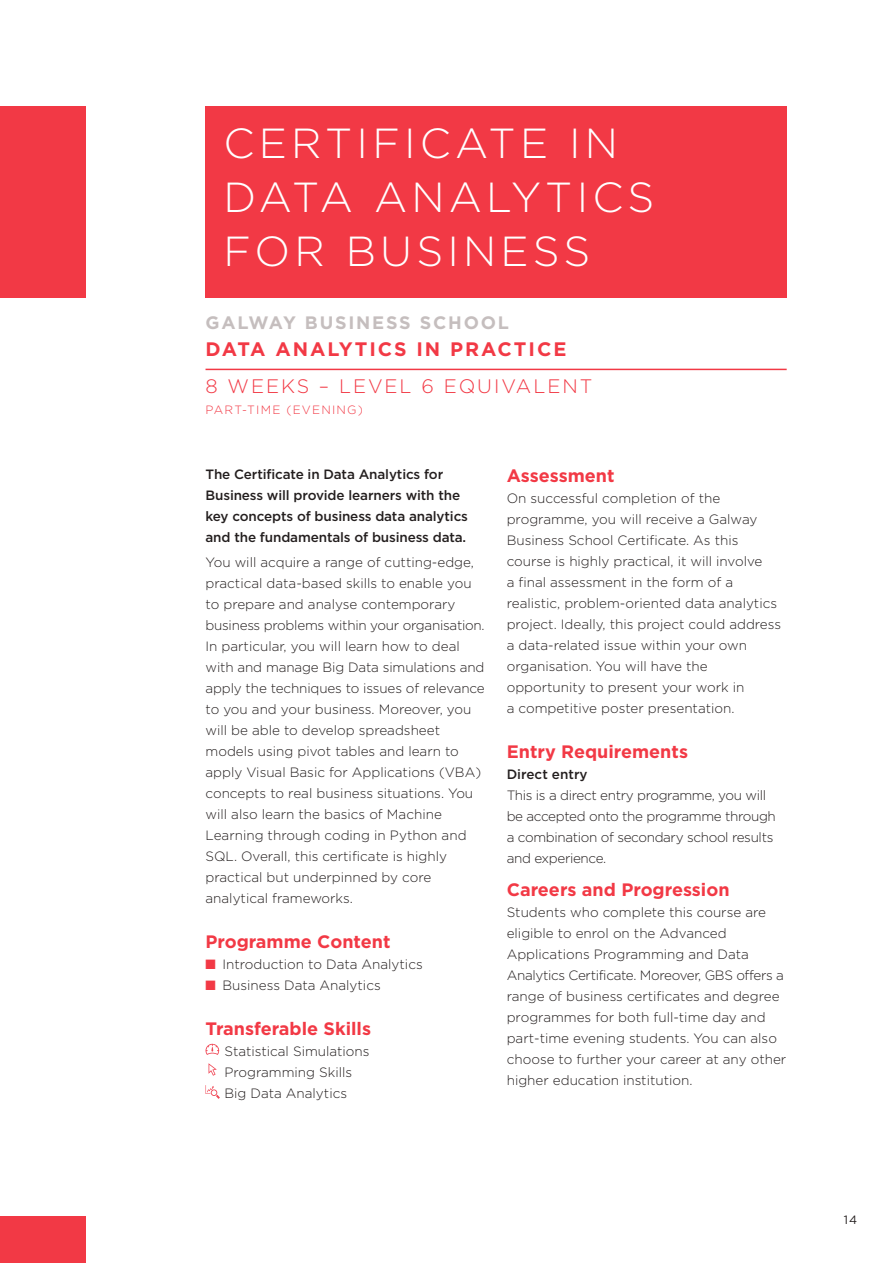
<style>
.page{position:relative;width:893px;height:1263px;background:#fff}
.page>*{position:absolute;margin:0;border:0;box-sizing:border-box;transform-origin:0 0}
.t1{font:300 42px/54px "Gotham";letter-spacing:.1em;color:#fff}
.t2{font:700 19.5px "Gotham";letter-spacing:.1em;color:#f23945}
.t3{font:300 19.5px "Gotham";letter-spacing:.1em;color:#f23945}
.t4{font:700 18px "Gotham";color:#f23945}
.t5{font:700 18px "Gotham";letter-spacing:.1em;color:#c5bebe}
.t6{font:300 13.5px/21px "Gotham";color:#241f1f}
.t7{font:500 13.5px/21px "Gotham";letter-spacing:-.01em;color:#241f1f}
.t8{font:300 13.5px/21px "Gotham";letter-spacing:-.025em;color:#241f1f}
.t9{font:300 12px "Gotham";letter-spacing:.1em;color:#f23945}
.t10{font:12px "Gotham";color:#241f1f}
.s1{color:#f23945}
</style>
<div class="page">
<div style="left:206px;top:106px;width:581px;height:192px;background:#f23945"></div>
<div style="left:0;top:1216px;width:85px;height:47px;background:#f23945"></div>
<div style="left:0;top:106px;width:85px;height:192px;background:#f23945"></div>
<hr style="left:206px;top:369px;width:581px;height:1px;background:#f23945">
<svg style="left:206px;top:1044px;width:13px;height:11px"></svg>
<svg style="left:206px;top:1086px;width:14px;height:13px"></svg>
<svg style="left:209px;top:1063px;width:8px;height:13px"></svg>
<h1 class="t1" style="left:224px;top:116px;width:432px">CERTIFICATE IN<br>DATA ANALYTICS<br>FOR BUSINESS</h1>
<h3 class="t5" style="left:206px;top:312px;width:305px">GALWAY BUSINESS SCHOOL</h3>
<h2 class="t2" style="left:206px;top:338px;width:362px">DATA ANALYTICS IN PRACTICE</h2>
<h2 class="t3" style="left:206px;top:375px;width:388px">8 WEEKS – LEVEL 6 EQUIVALENT</h2>
<p class="t9" style="left:206px;top:403px;width:159px">PART-TIME (EVENING)</p>
<p class="t7" style="left:206px;top:463px;width:264px">The Certificate in Data Analytics for Business will provide learners with the key concepts of business data analytics and the fundamentals of business data.</p>
<p class="t6" style="left:206px;top:552px;width:281px">You will acquire a range of cutting-edge, practical data-based skills to enable you to prepare and analyse contemporary business problems within your organisation.<br>In particular, you will learn how to deal with and manage Big Data simulations and apply the techniques to issues of relevance to you and your business. Moreover, you will be able to develop spreadsheet models using pivot tables and learn to apply Visual Basic for Applications (VBA) concepts to real business situations. You will also learn the basics of Machine Learning through coding in Python and SQL. Overall, this certificate is highly practical but underpinned by core analytical frameworks.</p>
<h3 class="t4" style="left:206px;top:931px;width:186px">Programme Content</h3>
<p class="t6" style="left:206px;top:954px;width:219px"><span class="s1">■</span> Introduction to Data Analytics</p>
<p class="t6" style="left:206px;top:975px;width:177px"><span class="s1">■</span> Business Data Analytics</p>
<h3 class="t4" style="left:206px;top:1018px;width:167px">Transferable Skills</h3>
<p class="t6" style="left:224px;top:1041px;width:147px">Statistical Simulations<br>Programming Skills<br>Big Data Analytics</p>
<h3 class="t4" style="left:507px;top:465px;width:109px">Assessment</h3>
<p class="t6" style="left:507px;top:488px;width:276px">On successful completion of the programme, you will receive a Galway Business School Certificate. As this course is highly practical, it will involve<br>a final assessment in the form of a realistic, problem-oriented data analytics project. Ideally, this project could address a data-related issue within your own organisation. You will have the opportunity to present your work in<br>a competitive poster presentation.</p>
<h3 class="t4" style="left:507px;top:741px;width:183px">Entry Requirements</h3>
<p class="t7" style="left:507px;top:764px;width:82px">Direct entry</p>
<p class="t8" style="left:507px;top:785px;width:271px">This is a direct entry programme, you will be accepted onto the programme through a combination of secondary school results and experience.</p>
<h3 class="t4" style="left:507px;top:879px;width:224px">Careers and Progression</h3>
<p class="t6" style="left:507px;top:901px;width:281px">Students who complete this course are eligible to enrol on the Advanced Applications Programming and Data Analytics Certificate. Moreover, GBS offers a range of business certificates and degree programmes for both full-time day and part-time evening students. You can also choose to further your career at any other higher education institution.</p>
<p class="t10" style="left:844px;top:1213px;width:15px">14</p>
</div>
